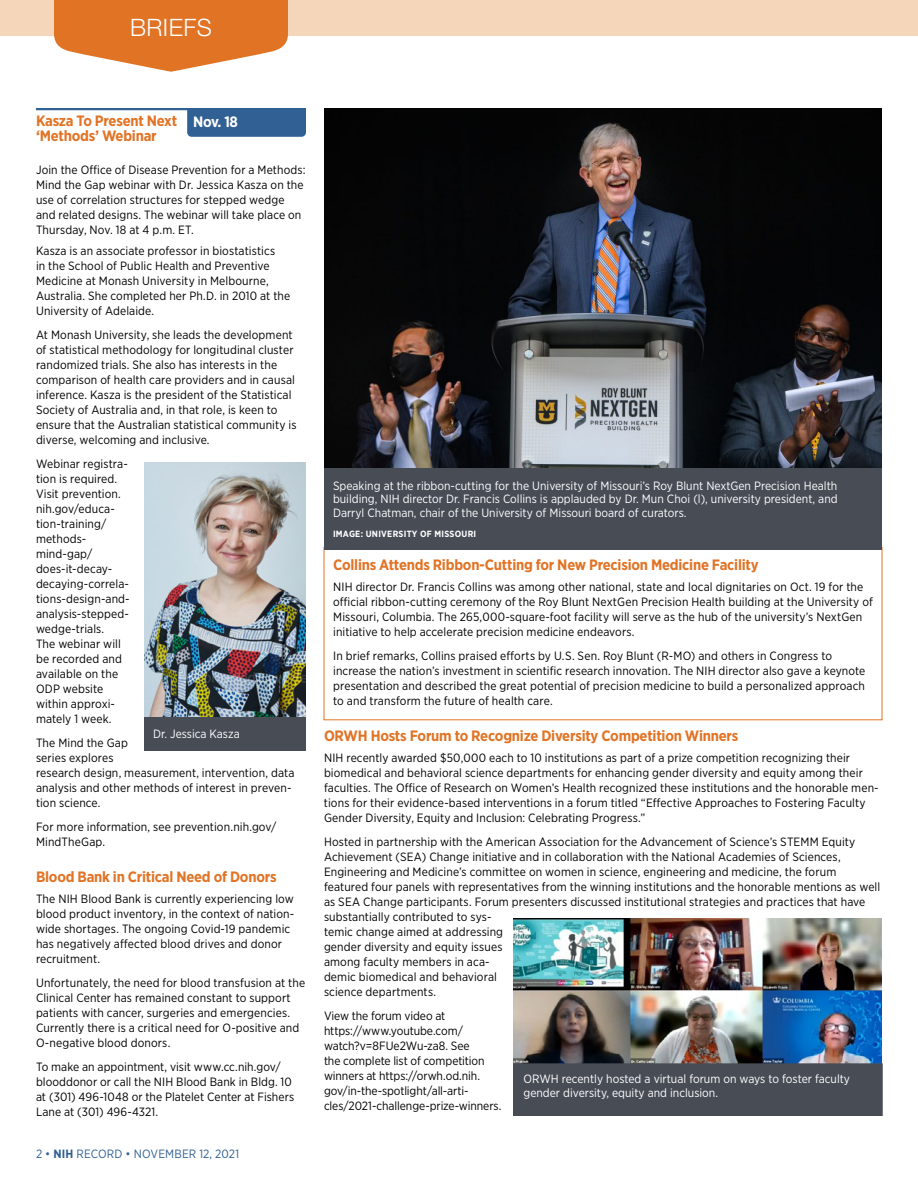
<style>
.page{position:relative;width:918px;height:1188px;background:#fff}
.page>*{position:absolute;margin:0;border:0;box-sizing:border-box;transform-origin:0 0}
.Page_jump{font:300 24px "Helvetica Neue LT Std";letter-spacing:.02em;color:#fff}
.Head__Briefs{font:700 15px/15px "Gotham Narrow";letter-spacing:-.015em;color:#e17325}
.Photo_caption_revers{font:700 15px "Gotham Narrow";color:#fff}
.Body_2__Briefs_and_S{font:12px/15px "Gotham Narrow";letter-spacing:.01em;color:#000}
.Photo_caption_revers-2{font:12px/13.5px "Gotham Narrow";color:#fff;text-align:justify}
.Head__Briefs-2{font:12px/15px "Gotham Narrow";letter-spacing:.01em;color:#000}
.t1{font:12px "Gotham Narrow";letter-spacing:.01em;color:#316094}
.Photo_credit_reverse{font:700 9px "Gotham Narrow";letter-spacing:.03em;color:#fff}
.s1{font-weight:700}
</style>
<div class="page">
<div style="left:0;top:0;width:918px;height:35px;background:#f6d6bb"></div>
<svg style="left:54px;top:0;width:234px;height:72px"></svg>
<div style="left:187px;top:110px;width:119px;height:27px;background:#316094"></div>
<hr style="left:36px;top:108px;width:270px;height:2px;background:#316094">
<img style="left:324px;top:108px;width:558px;height:360px">
<div style="left:324px;top:468px;width:558px;height:82px;background:#474c55"></div>
<img style="left:144px;top:462px;width:162px;height:255px">
<div style="left:144px;top:717px;width:162px;height:33px;background:#474c55"></div>
<img style="left:513px;top:918px;width:369px;height:145px">
<div style="left:514px;top:1064px;width:368px;height:51px;background:#474c55"></div>
<div style="left:513px;top:1063px;width:370px;height:53px;border:2px solid #474c55"></div>
<p class="Page_jump" style="left:130px;top:13px;width:83px">BRIEFS</p>
<p class="Head__Briefs" style="left:36px;top:113px;width:143px">Kasza To Present Next ‘Methods’ Webinar</p>
<p class="Head__Briefs-2" style="left:36px;top:162px;width:271px">Join the Office of Disease Prevention for a Methods:<br>Mind the Gap webinar with Dr. Jessica Kasza on the use of correlation structures for stepped wedge and related designs. The webinar will take place on Thursday, Nov. 18 at 4 p.m. ET.</p>
<p class="Body_2__Briefs_and_S" style="left:36px;top:243px;width:256px">Kasza is an associate professor in biostatistics<br>in the School of Public Health and Preventive Medicine at Monash University in Melbourne, Australia. She completed her Ph.D. in 2010 at the University of Adelaide.</p>
<p class="Body_2__Briefs_and_S" style="left:36px;top:327px;width:262px">At Monash University, she leads the development of statistical methodology for longitudinal cluster randomized trials. She also has interests in the comparison of health care providers and in causal inference. Kasza is the president of the Statistical Society of Australia and, in that role, is keen to ensure that the Australian statistical community is diverse, welcoming and inclusive.</p>
<p class="Body_2__Briefs_and_S" style="left:36px;top:456px;width:95px">Webinar registra&shy;tion is required.<br>Visit prevention. nih.gov/educa&shy;tion-training/ methods&shy;mind-gap/ does-it-decay&shy;decaying-correla&shy;tions-design-and&shy;analysis-stepped&shy;wedge-trials.<br>The webinar will be recorded and available on the<br>ODP website within approxi&shy;mately 1 week.</p>
<p class="Body_2__Briefs_and_S" style="left:36px;top:735px;width:260px">The Mind the Gap<br>series explores<br>research design, measurement, intervention, data analysis and other methods of interest in preven&shy;tion science.</p>
<p class="Body_2__Briefs_and_S" style="left:36px;top:819px;width:242px">For more information, see prevention.nih.gov/<br>MindTheGap.</p>
<p class="Head__Briefs" style="left:36px;top:869px;width:242px">Blood Bank in Critical Need of Donors</p>
<p class="Body_2__Briefs_and_S" style="left:36px;top:891px;width:260px">The NIH Blood Bank is currently experiencing low blood product inventory, in the context of nation&shy;wide shortages. The ongoing Covid-19 pandemic has negatively affected blood drives and donor recruitment.</p>
<p class="Body_2__Briefs_and_S" style="left:36px;top:975px;width:271px">Unfortunately, the need for blood transfusion at the Clinical Center has remained constant to support patients with cancer, surgeries and emergencies.<br>Currently there is a critical need for O-positive and O-negative blood donors.</p>
<p class="Body_2__Briefs_and_S" style="left:36px;top:1059px;width:260px">To make an appointment, visit www.cc.nih.gov/ blooddonor or call the NIH Blood Bank in Bldg. 10 at (301) 496-1048 or the Platelet Center at Fishers Lane at (301) 496-4321.</p>
<p class="Photo_caption_revers" style="left:193px;top:112px;width:46px">Nov. 18</p>
<p class="Photo_caption_revers-2" style="left:153px;top:727px;width:88px">Dr. Jessica Kasza</p>
<p class="t1" style="left:36px;top:1146px;width:205px">2 • <span class="s1">NIH</span> RECORD • NOVEMBER 12, 2021</p>
<p class="Photo_caption_revers-2" style="left:333px;top:478px;width:506px">Speaking at the ribbon-cutting for the University of Missouri’s Roy Blunt NextGen Precision Health building, NIH director Dr. Francis Collins is applauded by Dr. Mun Choi (l), university president, and Darryl Chatman, chair of the University of Missouri board of curators.</p>
<p class="Photo_credit_reverse" style="left:333px;top:528px;width:145px">IMAGE: UNIVERSITY OF MISSOURI</p>
<p class="Head__Briefs" style="left:333px;top:557px;width:427px">Collins Attends Ribbon-Cutting for New Precision Medicine Facility</p>
<p class="Body_2__Briefs_and_S" style="left:333px;top:579px;width:541px">NIH director Dr. Francis Collins was among other national, state and local dignitaries on Oct. 19 for the official ribbon-cutting ceremony of the Roy Blunt NextGen Precision Health building at the University of Missouri, Columbia. The 265,000-square-foot facility will serve as the hub of the university’s NextGen initiative to help accelerate precision medicine endeavors.</p>
<p class="Body_2__Briefs_and_S" style="left:333px;top:648px;width:534px">In brief remarks, Collins praised efforts by U.S. Sen. Roy Blunt (R-MO) and others in Congress to increase the nation’s investment in scientific research innovation. The NIH director also gave a keynote presentation and described the great potential of precision medicine to build a personalized approach to and transform the future of health care.</p>
<p class="Head__Briefs" style="left:324px;top:728px;width:416px">ORWH Hosts Forum to Recognize Diversity Competition Winners</p>
<p class="Body_2__Briefs_and_S" style="left:324px;top:750px;width:556px">NIH recently awarded $50,000 each to 10 institutions as part of a prize competition recognizing their biomedical and behavioral science departments for enhancing gender diversity and equity among their faculties. The Office of Research on Women’s Health recognized these institutions and the honorable men&shy;tions for their evidence-based interventions in a forum titled “Effective Approaches to Fostering Faculty Gender Diversity, Equity and Inclusion: Celebrating Progress.”</p>
<p class="Body_2__Briefs_and_S" style="left:324px;top:834px;width:558px">Hosted in partnership with the American Association for the Advancement of Science’s STEMM Equity Achievement (SEA) Change initiative and in collaboration with the National Academies of Sciences, Engineering and Medicine’s committee on women in science, engineering and medicine, the forum featured four panels with representatives from the winning institutions and the honorable mentions as well as SEA Change participants. Forum presenters discussed institutional strategies and practices that have substantially contributed to sys-<br>temic change aimed at addressing<br>gender diversity and equity issues<br>among faculty members in aca-<br>demic biomedical and behavioral<br>science departments.</p>
<p class="Body_2__Briefs_and_S" style="left:324px;top:1008px;width:177px">View the forum video at https://www.youtube.com/ watch?v=8FUe2Wu-za8. See<br>the complete list of competition winners at https://orwh.od.nih. gov/in-the-spotlight/all-arti&shy;cles/2021-challenge-prize-winners.</p>
<p class="Photo_caption_revers-2" style="left:524px;top:1072px;width:328px">ORWH recently hosted a virtual forum on ways to foster faculty gender diversity, equity and inclusion.</p>
</div>
